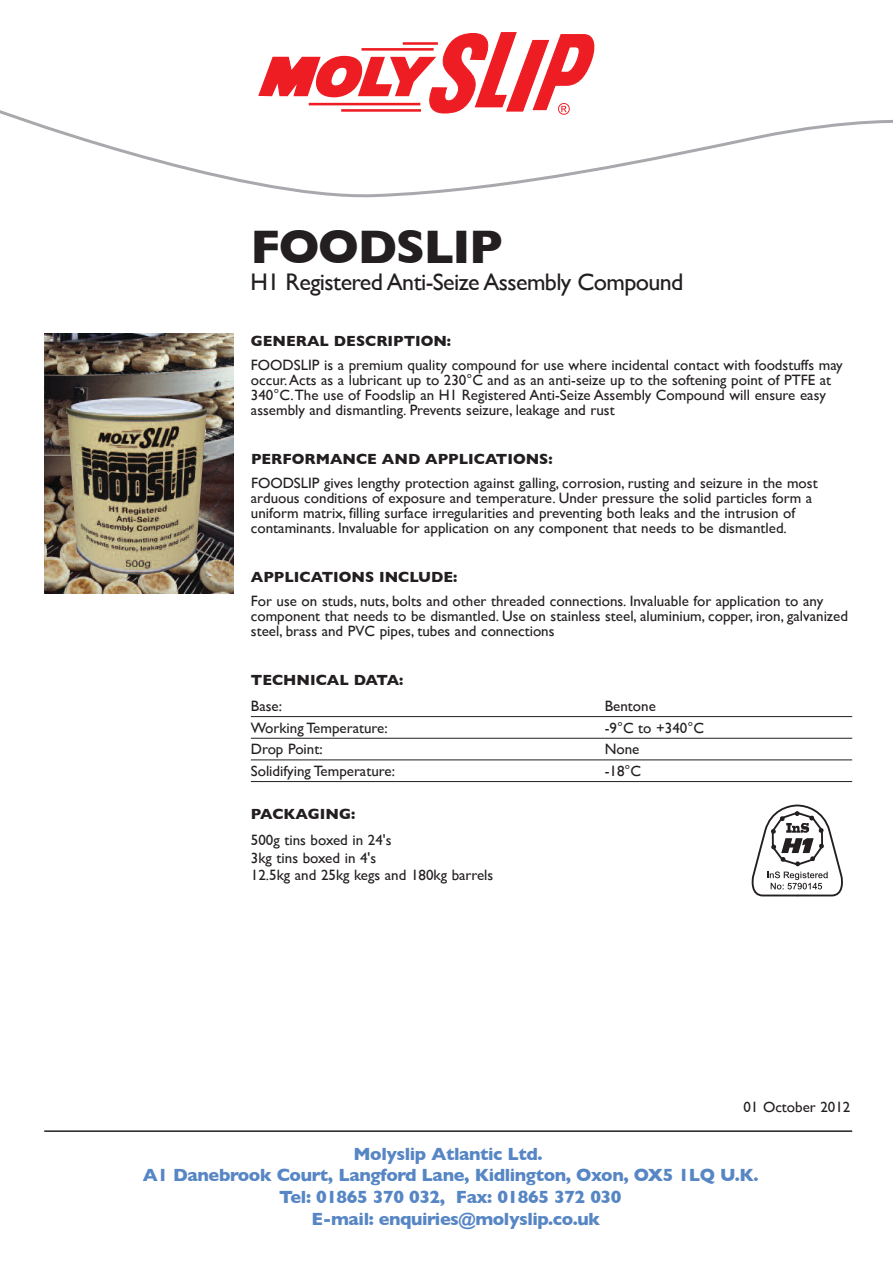
<style>
.page{position:relative;width:893px;height:1263px;background:#fff}
.page>*{position:absolute;margin:0;border:0;box-sizing:border-box;transform-origin:0 0}
.t1{font:700 48px "Gill Sans";letter-spacing:-.03em;color:#231f20}
.t2{font:24px "Gill Sans";letter-spacing:-.025em;color:#231f20}
.t3{font:700 18px/21.6px "Gill Sans";letter-spacing:-.025em;color:#5786c5;text-align:center}
.t4{font:15px/15px "Gill Sans";color:#231f20}
.t5{font:700 15px "Gill Sans";color:#231f20}
</style>
<div class="page">
<img style="left:44px;top:334px;width:189px;height:259px">
<hr style="left:251px;top:716px;width:601px;height:1px;background:#231f20">
<hr style="left:251px;top:738px;width:601px;height:1px;background:#231f20">
<hr style="left:251px;top:759px;width:601px;height:1px;background:#231f20">
<hr style="left:251px;top:781px;width:601px;height:1px;background:#231f20">
<svg style="left:258px;top:32px;width:337px;height:71px"></svg>
<svg style="left:0;top:103px;width:893px;height:95px"></svg>
<hr style="left:44px;top:1130px;width:808px;height:2px;background:#231f20">
<img style="left:66px;top:397px;width:141px;height:178px">
<svg style="left:751px;top:804px;width:92px;height:93px"></svg>
<h1 class="t1" style="left:250px;top:208px;width:254px">FOODSLIP</h1>
<h2 class="t2" style="left:250px;top:267px;width:434px">H1 Registered Anti-Seize Assembly Compound</h2>
<p class="t5" style="left:251px;top:329px;width:202px">GENERAL DESCRIPTION:</p>
<p class="t4" style="left:251px;top:357px;width:593px">FOODSLIP is a premium quality compound for use where incidental contact with foodstuffs may occur.Acts as a lubricant up to 230°C and as an anti-seize up to the softening point of PTFE at 340°C.The use of Foodslip an H1 Registered Anti-Seize Assembly Compound will ensure easy assembly and dismantling. Prevents seizure, leakage and rust</p>
<p class="t5" style="left:251px;top:447px;width:303px">PERFORMANCE AND APPLICATIONS:</p>
<p class="t4" style="left:251px;top:475px;width:568px">FOODSLIP gives lengthy protection against galling, corrosion, rusting and seizure in the most arduous conditions of exposure and temperature. Under pressure the solid particles form a uniform matrix, filling surface irregularities and preventing both leaks and the intrusion of contaminants. Invaluable for application on any component that needs to be dismantled.</p>
<p class="t5" style="left:251px;top:565px;width:208px">APPLICATIONS INCLUDE:</p>
<p class="t4" style="left:251px;top:593px;width:599px">For use on studs, nuts, bolts and other threaded connections. Invaluable for application to any component that needs to be dismantled. Use on stainless steel, aluminium, copper, iron, galvanized steel, brass and PVC pipes, tubes and connections</p>
<p class="t5" style="left:251px;top:668px;width:154px">TECHNICAL DATA:</p>
<p class="t4" style="left:251px;top:698px;width:33px">Base:</p>
<p class="t4" style="left:605px;top:698px;width:53px">Bentone</p>
<p class="t4" style="left:251px;top:720px;width:138px">Working Temperature:</p>
<p class="t4" style="left:605px;top:720px;width:101px">-9°C to +340°C</p>
<p class="t4" style="left:251px;top:742px;width:73px">Drop Point:</p>
<p class="t4" style="left:605px;top:742px;width:36px">None</p>
<p class="t4" style="left:251px;top:763px;width:146px">Solidifying Temperature:</p>
<p class="t4" style="left:605px;top:763px;width:38px">-18°C</p>
<p class="t5" style="left:251px;top:802px;width:106px">PACKAGING:</p>
<p class="t4" style="left:251px;top:831px;width:244px;line-height:17.4px">500g tins boxed in 24's<br>3kg tins boxed in 4's<br>12.5kg and 25kg kegs and 180kg barrels</p>
<p class="t4" style="left:743px;top:1099px;width:108px">01 October 2012</p>
<p class="t3" style="left:143px;top:1142px;width:617px">Molyslip Atlantic Ltd.<br>A1 Danebrook Court, Langford Lane, Kidlington, Oxon, OX5 1LQ U.K.<br>Tel: 01865 370 032, Fax: 01865 372 030<br>E-mail: enquiries@molyslip.co.uk</p>
</div>
